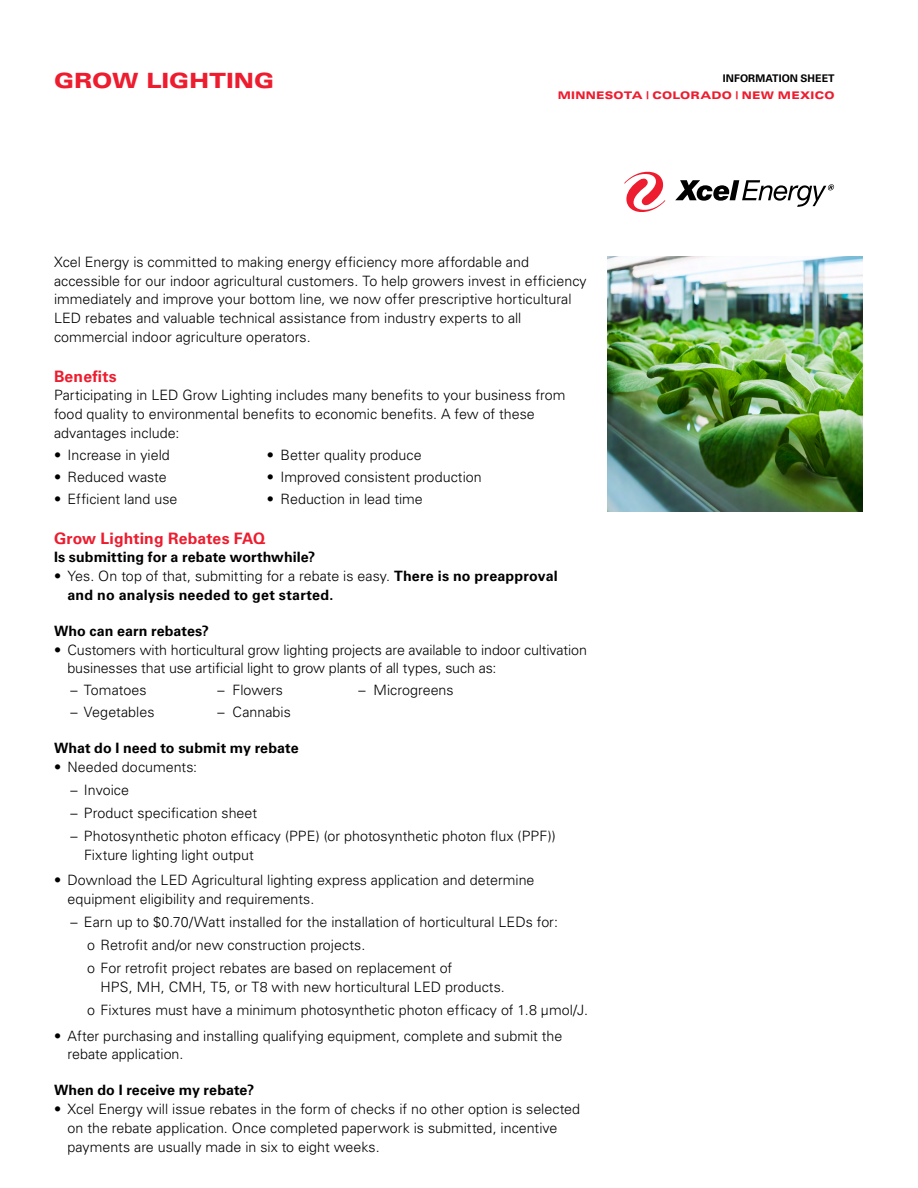
<style>
.page{position:relative;width:918px;height:1188px;background:#fff}
.page>*{position:absolute;margin:0;border:0;box-sizing:border-box;transform-origin:0 0}
.Headline{font:900 expanded 21px "Univers LT Std";letter-spacing:-.01em;color:#ed1c2e}
.TextHead{font:700 15.75px "Univers LT Std";letter-spacing:.01em;color:#ed1c2e}
.Bullet{font:300 14.25px/18.8px "Univers LT Std";color:#000}
.Text{font:300 14.25px/18.8px "Univers LT Std";color:#000}
.TextHead-2{font:700 14.25px "Univers LT Std";letter-spacing:.005em;color:#000}
.Bullet-2{font:700 14.25px/18.8px "Univers LT Std";letter-spacing:.015em;color:#000}
.State_Label{font:900 expanded 10.5px "Univers LT Std";letter-spacing:.02em;color:#ed1c2e}
.t1{font:700 10.5px "Univers LT Std";letter-spacing:.005em;color:#000}
.s1{font-weight:300}
</style>
<div class="page">
<img style="left:608px;top:256px;width:255px;height:256px">
<svg style="left:624px;top:172px;width:41px;height:40px"></svg>
<svg style="left:675px;top:180px;width:159px;height:27px"></svg>
<p class="Headline" style="left:54px;top:68px;width:222px">GROW LIGHTING</p>
<p class="t1" style="left:723px;top:72px;width:113px">INFORMATION SHEET</p>
<p class="State_Label" style="left:558px;top:89px;width:278px">MINNESOTA | COLORADO | NEW MEXICO</p>
<p class="Text" style="left:54px;top:252px;width:534px">Xcel Energy is committed to making energy efficiency more affordable and accessible for our indoor agricultural customers. To help growers invest in efficiency immediately and improve your bottom line, we now offer prescriptive horticultural LED rebates and valuable technical assistance from industry experts to all commercial indoor agriculture operators.</p>
<p class="TextHead" style="left:54px;top:367px;width:64px">Benefits</p>
<p class="Text" style="left:54px;top:386px;width:513px">Participating in LED Grow Lighting includes many benefits to your business from food quality to environmental benefits to economic benefits. A few of these advantages include:</p>
<p class="Bullet" style="left:54px;top:445px;width:117px">• Increase in yield</p>
<p class="Bullet" style="left:267px;top:445px;width:156px">• Better quality produce</p>
<p class="Bullet" style="left:54px;top:467px;width:114px">• Reduced waste</p>
<p class="Bullet" style="left:267px;top:467px;width:216px">• Improved consistent production</p>
<p class="Bullet" style="left:54px;top:489px;width:125px">• Efficient land use</p>
<p class="Bullet" style="left:267px;top:489px;width:157px">• Reduction in lead time</p>
<p class="TextHead" style="left:54px;top:529px;width:213px">Grow Lighting Rebates FAQ</p>
<p class="TextHead-2" style="left:54px;top:549px;width:263px">Is submitting for a rebate worthwhile?</p>
<p class="Bullet-2" style="left:68px;top:567px;width:492px;text-indent:-14px"><span class="s1">• Yes. On top of that, submitting for a rebate is easy.</span> There is no preapproval and no analysis needed to get started.</p>
<p class="TextHead-2" style="left:54px;top:622px;width:156px">Who can earn rebates?</p>
<p class="Bullet" style="left:68px;top:640px;width:521px;text-indent:-14px">• Customers with horticultural grow lighting projects are available to indoor cultivation businesses that use artificial light to grow plants of all types, such as:</p>
<p class="Bullet" style="left:70px;top:681px;width:77px">– Tomatoes</p>
<p class="Bullet" style="left:217px;top:681px;width:67px">– Flowers</p>
<p class="Bullet" style="left:358px;top:681px;width:97px">– Microgreens</p>
<p class="Bullet" style="left:70px;top:703px;width:86px">– Vegetables</p>
<p class="Bullet" style="left:218px;top:703px;width:75px">– Cannabis</p>
<p class="TextHead-2" style="left:54px;top:740px;width:246px">What do I need to submit my rebate</p>
<p class="Bullet" style="left:54px;top:758px;width:145px">• Needed documents:</p>
<p class="Bullet" style="left:70px;top:781px;width:60px">– Invoice</p>
<p class="Bullet" style="left:70px;top:804px;width:188px">– Product specification sheet</p>
<p class="Bullet" style="left:84px;top:827px;width:473px;text-indent:-14px">– Photosynthetic photon efficacy (PPE) (or photosynthetic photon flux (PPF))<br>Fixture lighting light output</p>
<p class="Bullet" style="left:68px;top:871px;width:469px;text-indent:-14px">• Download the LED Agricultural lighting express application and determine equipment eligibility and requirements.</p>
<p class="Bullet" style="left:70px;top:913px;width:489px">– Earn up to $0.70/Watt installed for the installation of horticultural LEDs for:</p>
<p class="Bullet" style="left:87px;top:936px;width:280px">o Retrofit and/or new construction projects.</p>
<p class="Bullet" style="left:100px;top:959px;width:406px;text-indent:-14px">o For retrofit project rebates are based on replacement of<br>HPS, MH, CMH, T5, or T8 with new horticultural LED products.</p>
<p class="Bullet" style="left:87px;top:1001px;width:503px">o Fixtures must have a minimum photosynthetic photon efficacy of 1.8 μmol/J.</p>
<p class="Bullet" style="left:68px;top:1026px;width:496px;text-indent:-14px">• After purchasing and installing qualifying equipment, complete and submit the rebate application.</p>
<p class="TextHead-2" style="left:54px;top:1082px;width:202px">When do I receive my rebate?</p>
<p class="Bullet" style="left:68px;top:1100px;width:514px;text-indent:-14px">• Xcel Energy will issue rebates in the form of checks if no other option is selected on the rebate application. Once completed paperwork is submitted, incentive payments are usually made in six to eight weeks.</p>
</div>
